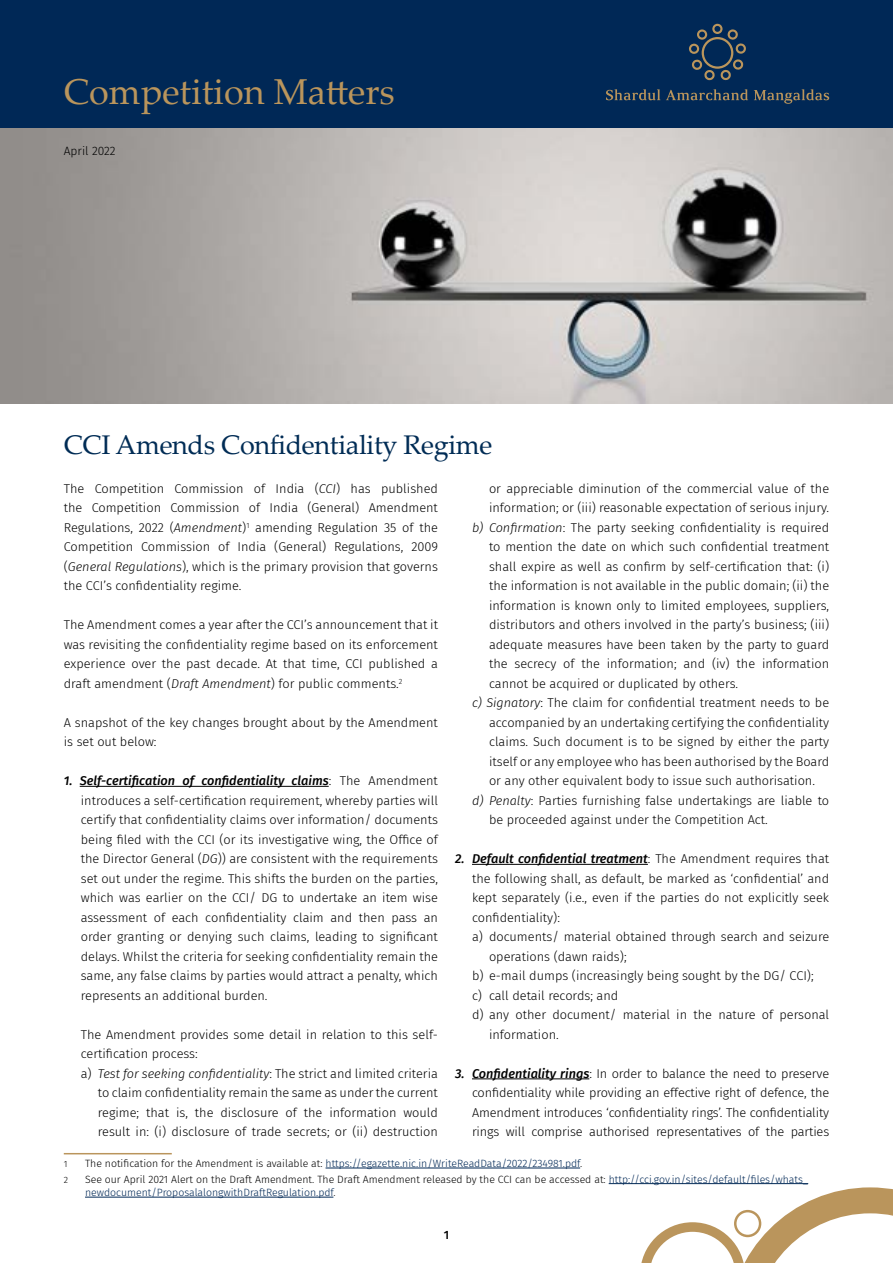
<style>
.page{position:relative;width:893px;height:1263px;background:#fff}
.page>*{position:absolute;margin:0;border:0;box-sizing:border-box;transform-origin:0 0}
.t1{font:36px "Palatino Linotype";color:#ba955c}
.t2{font:27px "Palatino Linotype";letter-spacing:-.015em;color:#002c55}
.t3{font:300 12.75px/19.5px "Fira Sans";color:#000;text-align:justify}
.t4{font:italic 500 12.75px "Fira Sans";color:#000}
.t5{font:300 12px "Fira Sans";color:#000}
.t6{font:500 12px "Fira Sans";color:#000}
.t7{font:300 10.5px/13.5px "Fira Sans";color:#002856}
.t8{font:300 9px "Fira Sans";color:#000}
.s1{font-style:italic}
.s2{font-weight:500;font-style:italic}
.s3{color:#000}
.s4{font-weight:300;font-style:normal}
</style>
<div class="page">
<svg style="left:641px;top:1187px;width:252px;height:76px"></svg>
<img style="left:0;top:128px;width:893px;height:275px">
<div style="left:0;top:0;width:893px;height:128px;background:#002856"></div>
<svg style="left:606px;top:89px;width:54px;height:11px"></svg>
<svg style="left:666px;top:89px;width:82px;height:11px"></svg>
<svg style="left:754px;top:89px;width:75px;height:15px"></svg>
<svg style="left:689px;top:24px;width:57px;height:56px"></svg>
<hr style="left:80px;top:786px;width:249px;height:1px;background:#000">
<hr style="left:64px;top:1153px;width:108px;height:1px;background:#ba955c">
<hr style="left:326px;top:1168px;width:254px;height:1px;background:#002856">
<hr style="left:609px;top:1183px;width:199px;height:1px;background:#002856">
<hr style="left:85px;top:1197px;width:248px;height:1px;background:#002856">
<hr style="left:472px;top:864px;width:176px;height:1px;background:#000">
<hr style="left:472px;top:1078px;width:117px;height:1px;background:#000">
<h1 class="t1" style="left:64px;top:66px;width:333px">Competition Matters</h1>
<p class="t5" style="left:64px;top:142px;width:53px">April 2022</p>
<h2 class="t2" style="left:64px;top:425px;width:430px">CCI Amends Confidentiality Regime</h2>
<p class="t3" style="left:64px;top:479px;width:376px">The Competition Commission of India (<span class="s1">CCI</span>) has published the Competition Commission of India (General) Amendment Regulations, 2022 (<span class="s1">Amendment</span>)<sup>1</sup> amending Regulation 35 of the Competition Commission of India (General) Regulations, 2009 (<span class="s1">General Regulations</span>), which is the primary provision that governs the CCI’s confidentiality regime.</p>
<p class="t3" style="left:64px;top:615px;width:376px">The Amendment comes a year after the CCI’s announcement that it was revisiting the confidentiality regime based on its enforcement experience over the past decade. At that time, CCI published a draft amendment (<span class="s1">Draft Amendment</span>) for public comments.<sup>2</sup></p>
<p class="t3" style="left:64px;top:713px;width:376px">A snapshot of the key changes brought about by the Amendment is set out below:</p>
<p class="t3" style="left:81px;top:771px;width:359px;text-indent:-17px"><span class="s2">1. Self-certification of confidentiality claims</span>: The Amendment introduces a self-certification requirement, whereby parties will certify that confidentiality claims over information/ documents being filed with the CCI (or its investigative wing, the Office of the Director General (<span class="s1">DG</span>)) are consistent with the requirements set out under the regime. This shifts the burden on the parties, which was earlier on the CCI/ DG to undertake an item wise assessment of each confidentiality claim and then pass an order granting or denying such claims, leading to significant delays. Whilst the criteria for seeking confidentiality remain the same, any false claims by parties would attract a penalty, which represents an additional burden.</p>
<p class="t3" style="left:81px;top:1024px;width:359px">The Amendment provides some detail in relation to this self-</p>
<p class="t3" style="left:81px;top:1044px;width:119px">certification process:</p>
<p class="t3" style="left:81px;top:1063px;width:359px">a) <span class="s1">Test for seeking confidentiality</span>: The strict and limited criteria</p>
<p class="t3" style="left:98px;top:1083px;width:342px">to claim confidentiality remain the same as under the current</p>
<p class="t3" style="left:98px;top:1102px;width:342px">regime; that is, the disclosure of the information would</p>
<p class="t3" style="left:98px;top:1122px;width:342px">result in: (i) disclosure of trade secrets; or (ii) destruction</p>
<p class="t8" style="left:64px;top:1158px;width:5px">1</p>
<p class="t7" style="left:85px;top:1157px;width:499px"><span class="s3">The notification for the Amendment is available at:</span> https://egazette.nic.in/WriteReadData/2022/234981.pdf<span class="s3">.</span></p>
<p class="t8" style="left:64px;top:1173px;width:6px">2</p>
<p class="t7" style="left:85px;top:1172px;width:725px"><span class="s3">See our April 2021 Alert on the Draft Amendment. The Draft Amendment released by the CCI can be accessed at:</span> http://cci.gov.in/sites/default/files/whats_ newdocument/ProposalalongwithDraftRegulation.pdf<span class="s3">.</span></p>
<p class="t3" style="left:489px;top:479px;width:342px">or appreciable diminution of the commercial value of the</p>
<p class="t3" style="left:489px;top:498px;width:342px">information; or (iii) reasonable expectation of serious injury.</p>
<p class="t3" style="left:472px;top:518px;width:359px"><span class="s1">b) Confirmation</span>: The party seeking confidentiality is required</p>
<p class="t3" style="left:489px;top:537px;width:342px">to mention the date on which such confidential treatment</p>
<p class="t3" style="left:489px;top:557px;width:342px">shall expire as well as confirm by self-certification that: (i)</p>
<p class="t3" style="left:489px;top:576px;width:342px">the information is not available in the public domain; (ii) the</p>
<p class="t3" style="left:489px;top:595px;width:342px">information is known only to limited employees, suppliers,</p>
<p class="t3" style="left:489px;top:615px;width:342px">distributors and others involved in the party’s business; (iii)</p>
<p class="t3" style="left:489px;top:634px;width:342px">adequate measures have been taken by the party to guard</p>
<p class="t3" style="left:489px;top:654px;width:342px">the secrecy of the information; and (iv) the information</p>
<p class="t3" style="left:489px;top:673px;width:251px">cannot be acquired or duplicated by others.</p>
<p class="t3" style="left:472px;top:693px;width:359px"><span class="s1">c) Signatory</span>: The claim for confidential treatment needs to be</p>
<p class="t3" style="left:489px;top:712px;width:342px">accompanied by an undertaking certifying the confidentiality</p>
<p class="t3" style="left:489px;top:732px;width:342px">claims. Such document is to be signed by either the party</p>
<p class="t3" style="left:489px;top:751px;width:342px">itself or any employee who has been authorised by the Board</p>
<p class="t3" style="left:489px;top:771px;width:328px">or any other equivalent body to issue such authorisation.</p>
<p class="t3" style="left:472px;top:790px;width:359px"><span class="s1">d) Penalty</span>: Parties furnishing false undertakings are liable to</p>
<p class="t3" style="left:489px;top:810px;width:280px">be proceeded against under the Competition Act.</p>
<p class="t4" style="left:455px;top:849px;width:376px">2. Default confidential treatment<span class="s4">: The Amendment requires that</span></p>
<p class="t3" style="left:472px;top:868px;width:359px">the following shall, as default, be marked as ‘confidential’ and</p>
<p class="t3" style="left:472px;top:888px;width:359px">kept separately (i.e., even if the parties do not explicitly seek</p>
<p class="t3" style="left:472px;top:907px;width:89px">confidentiality):</p>
<p class="t3" style="left:472px;top:927px;width:359px">a) documents/ material obtained through search and seizure</p>
<p class="t3" style="left:489px;top:946px;width:139px">operations (dawn raids);</p>
<p class="t3" style="left:472px;top:966px;width:343px">b) e-mail dumps (increasingly being sought by the DG/ CCI);</p>
<p class="t3" style="left:472px;top:985px;width:148px">c) call detail records; and</p>
<p class="t3" style="left:472px;top:1005px;width:359px">d) any other document/ material in the nature of personal</p>
<p class="t3" style="left:489px;top:1024px;width:71px">information.</p>
<p class="t3" style="left:472px;top:1063px;width:359px;text-indent:-17px"><span class="s2">3. Confidentiality rings</span>: In order to balance the need to preserve confidentiality while providing an effective right of defence, the Amendment introduces ‘confidentiality rings’. The confidentiality rings will comprise authorised representatives of the parties</p>
<p class="t6" style="left:444px;top:1225px;width:7px">1</p>
</div>
